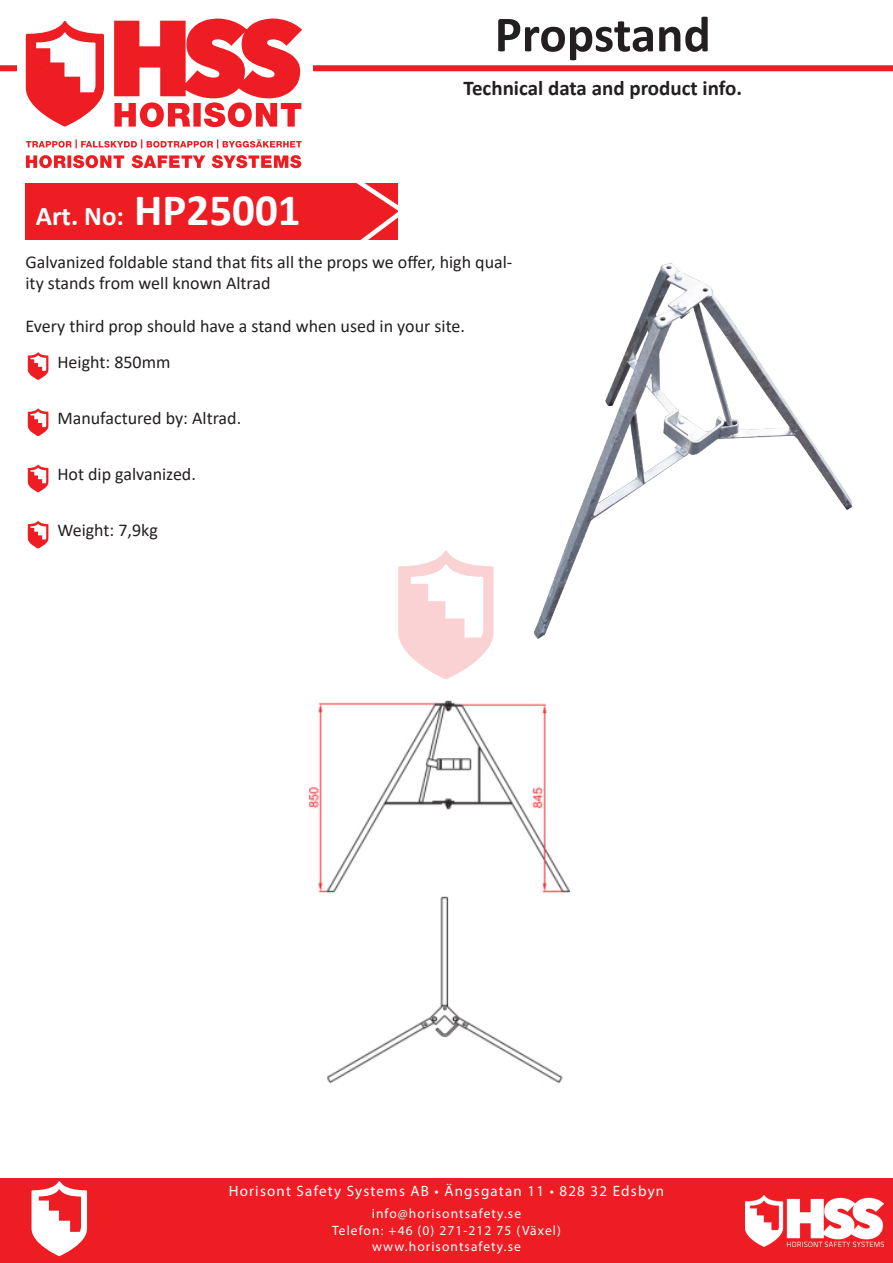
<style>
.page{position:relative;width:893px;height:1263px;background:#fff}
.page>*{position:absolute;margin:0;border:0;box-sizing:border-box;transform-origin:0 0}
.t1{font:700 51px "Calibri";letter-spacing:-.005em;color:#231f20}
.t2{font:700 27px "Calibri";color:#fff}
.t3{font:700 21px "Calibri";color:#231f20}
.t4{font:18px/21.6px "Calibri";color:#231f20}
.t5{font:15px "Myriad Pro";letter-spacing:.08em;color:#fff}
.t6{font:13.5px/16.2px "Myriad Pro";letter-spacing:.08em;color:#fff;text-align:center}
.s1{font-size:45px}
</style>
<div class="page">
<div style="left:0;top:1178px;width:893px;height:85px;background:#ee1d23"></div>
<img style="left:746px;top:1195px;width:137px;height:51px">
<div style="left:0;top:65px;width:893px;height:6px;background:#ee1d23"></div>
<div style="left:17px;top:0;width:296px;height:196px;background:#fff"></div>
<svg style="left:114px;top:19px;width:188px;height:108px"></svg>
<svg style="left:26px;top:139px;width:276px;height:9px"></svg>
<svg style="left:26px;top:155px;width:275px;height:13px"></svg>
<svg style="left:26px;top:21px;width:78px;height:106px"></svg>
<svg style="left:32px;top:1181px;width:55px;height:75px"></svg>
<div style="left:26px;top:183px;width:372px;height:57px;background:#ee1d23"></div>
<svg style="left:356px;top:183px;width:42px;height:57px"></svg>
<svg style="left:27px;top:355px;width:22px;height:17px"></svg>
<svg style="left:28px;top:352px;width:20px;height:28px"></svg>
<svg style="left:27px;top:411px;width:22px;height:26px"></svg>
<svg style="left:28px;top:408px;width:20px;height:28px"></svg>
<svg style="left:27px;top:468px;width:22px;height:25px"></svg>
<svg style="left:28px;top:464px;width:20px;height:28px"></svg>
<svg style="left:27px;top:520px;width:22px;height:29px"></svg>
<svg style="left:28px;top:521px;width:20px;height:27px"></svg>
<img style="left:533px;top:263px;width:320px;height:376px">
<svg style="left:398px;top:551px;width:96px;height:128px"></svg>
<img style="left:309px;top:700px;width:301px;height:405px">
<p class="t1" style="left:495px;top:-2px;width:218px">Propstand</p>
<p class="t3" style="left:463px;top:73px;width:280px">Technical data and product info.</p>
<p class="t2" style="left:36px;top:197px;width:266px">Art. No: <span class="s1">HP25001</span></p>
<p class="t4" style="left:26px;top:250px;width:488px">Galvanized foldable stand that fits all the props we offer, high qual&shy;ity stands from well known Altrad</p>
<p class="t4" style="left:26px;top:315px;width:441px">Every third prop should have a stand when used in your site.</p>
<p class="t4" style="left:57px;top:351px;width:115px">Height: 850mm</p>
<p class="t4" style="left:57px;top:407px;width:185px">Manufactured by: Altrad.</p>
<p class="t4" style="left:57px;top:463px;width:140px">Hot dip galvanized.</p>
<p class="t4" style="left:57px;top:519px;width:102px">Weight: 7,9kg</p>
<p class="t5" style="left:229px;top:1182px;width:437px">Horisont Safety Systems AB • Ängsgatan 11 • 828 32 Edsbyn</p>
<p class="t6" style="left:332px;top:1205px;width:230px">info@horisontsafety.se<br>Telefon: +46 (0) 271-212 75 (Växel) www.horisontsafety.se</p>
</div>
